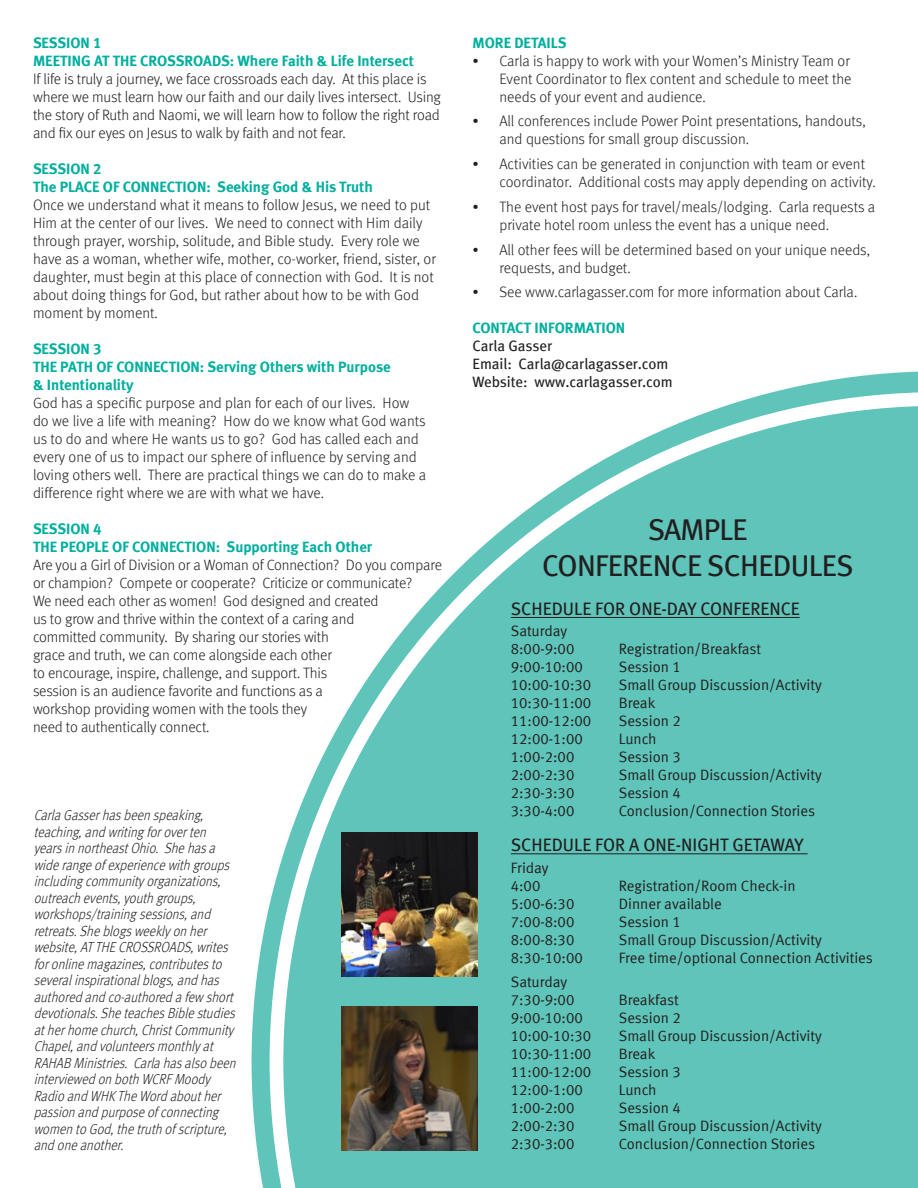
<style>
.page{position:relative;width:918px;height:1188px;background:#fff}
.page>*{position:absolute;margin:0;border:0;box-sizing:border-box;transform-origin:0 0}
.t1{font:30px/36px "Meta Book LF";letter-spacing:-.02em;color:#231f20;text-align:center}
.t2{font:18px "Meta Book LF";color:#231f20}
.t3{font:15px/18px "Meta Light LF";letter-spacing:-.005em;color:#231f20}
.t4{font:15px/18px "Meta Normal LF";color:#231f20}
.t5{font:15px/18px "Meta Bold LF";color:#00af9e}
.t6{font:15px/18px "Meta Book LF";letter-spacing:-.005em;color:#231f20}
.t7{font:italic 14.55px/16.5px "Meta Light LF";color:#231f20;scale:.9 1}
</style>
<div class="page">
<svg style="left:251px;top:371px;width:667px;height:817px"></svg>
<svg style="left:270px;top:392px;width:648px;height:796px"></svg>
<hr style="left:511px;top:617px;width:289px;height:1px;background:#231f20">
<hr style="left:511px;top:854px;width:297px;height:1px;background:#231f20">
<img style="left:341px;top:1006px;width:137px;height:144px">
<img style="left:341px;top:833px;width:137px;height:144px">
<p class="t5" style="left:33px;top:34px;width:383px">SESSION 1<br>MEETING AT THE CROSSROADS: Where Faith &amp; Life Intersect</p>
<p class="t3" style="left:33px;top:70px;width:410px">If life is truly a journey, we face crossroads each day. At this place is where we must learn how our faith and our daily lives intersect. Using the story of Ruth and Naomi, we will learn how to follow the right road and fix our eyes on Jesus to walk by faith and not fear.</p>
<p class="t5" style="left:33px;top:160px;width:341px">SESSION 2<br>The PLACE OF CONNECTION: Seeking God &amp; His Truth</p>
<p class="t3" style="left:33px;top:196px;width:404px">Once we understand what it means to follow Jesus, we need to put Him at the center of our lives. We need to connect with Him daily through prayer, worship, solitude, and Bible study. Every role we have as a woman, whether wife, mother, co-worker, friend, sister, or daughter, must begin at this place of connection with God. It is not about doing things for God, but rather about how to be with God moment by moment.</p>
<p class="t5" style="left:33px;top:340px;width:359px">SESSION 3<br>THE PATH OF CONNECTION: Serving Others with Purpose &amp; Intentionality</p>
<p class="t3" style="left:33px;top:394px;width:395px">God has a specific purpose and plan for each of our lives. How do we live a life with meaning? How do we know what God wants us to do and where He wants us to go? God has called each and every one of us to impact our sphere of influence by serving and loving others well. There are practical things we can do to make a difference right where we are with what we have.</p>
<p class="t5" style="left:33px;top:520px;width:341px">SESSION 4<br>THE PEOPLE OF CONNECTION: Supporting Each Other</p>
<p class="t3" style="left:33px;top:556px;width:410px">Are you a Girl of Division or a Woman of Connection? Do you compare or champion? Compete or cooperate? Criticize or communicate?<br>We need each other as women! God designed and created<br>us to grow and thrive within the context of a caring and<br>committed community. By sharing our stories with<br>grace and truth, we can come alongside each other<br>to encourage, inspire, challenge, and support. This<br>session is an audience favorite and functions as a<br>workshop providing women with the tools they<br>need to authentically connect.</p>
<p class="t7" style="left:34px;top:807px;width:230px">Carla Gasser has been speaking, teaching,and writingforoverten yearsinnortheastOhio. Shehasa widerangeof experiencewithgroups including community organizations, outreachevents,youthgroups, workshops/training sessions, and retreats. She blogs weekly on her website, AT THE CROSSROADS, writes for online magazines, contributes to several inspirational blogs, and has authored and co-authored a few short devotionals. She teaches Bible studies atherhomechurch,ChristCommunity Chapel, and volunteers monthly at RAHAB Ministries. Carla has also been interviewed on both WCRF Moody Radio and WHK The Word about her passionand purposeof connecting womentoGod,thetruthof scripture, and oneanother.</p>
<p class="t5" style="left:472px;top:34px;width:96px">MORE DETAILS</p>
<p class="t3" style="left:500px;top:52px;width:354px;text-align:justify;text-indent:-27px">• Carla is happy to work with your Women’s Ministry Team or Event Coordinator to flex content and schedule to meet the needs of your event and audience.</p>
<p class="t3" style="left:500px;top:112px;width:368px;text-indent:-27px">• All conferences include Power Point presentations, handouts, and questions for small group discussion.</p>
<p class="t3" style="left:500px;top:155px;width:378px;text-indent:-27px">• Activities can be generated in conjunction with team or event coordinator. Additional costs may apply depending on activity.</p>
<p class="t3" style="left:500px;top:198px;width:377px;text-indent:-27px">• The event host pays for travel/meals/lodging. Carla requests a private hotel room unless the event has a unique need.</p>
<p class="t3" style="left:500px;top:241px;width:372px;text-indent:-27px">• All other fees will be determined based on your unique needs, requests, and budget.</p>
<p class="t3" style="left:472px;top:283px;width:386px">• See www.carlagasser.com for more information about Carla.</p>
<p class="t5" style="left:472px;top:319px;width:154px">CONTACT INFORMATION</p>
<p class="t6" style="left:472px;top:337px;width:202px">Carla Gasser<br>Email: Carla@carlagasser.com<br>Website: www.carlagasser.com</p>
<h1 class="t1" style="left:542px;top:511px;width:313px">SAMPLE<br>CONFERENCE SCHEDULES</h1>
<p class="t2" style="left:511px;top:598px;width:291px">SCHEDULE FOR ONE-DAY CONFERENCE</p>
<p class="t4" style="left:511px;top:622px;width:65px">Saturday<br>8:00-9:00</p>
<p class="t4" style="left:619px;top:640px;width:144px">Registration/Breakfast</p>
<p class="t4" style="left:511px;top:658px;width:73px">9:00-10:00</p>
<p class="t4" style="left:619px;top:658px;width:63px">Session 1</p>
<p class="t4" style="left:511px;top:676px;width:82px">10:00-10:30</p>
<p class="t4" style="left:619px;top:676px;width:205px">Small Group Discussion/Activity</p>
<p class="t4" style="left:511px;top:694px;width:82px">10:30-11:00</p>
<p class="t4" style="left:619px;top:694px;width:38px">Break</p>
<p class="t4" style="left:511px;top:712px;width:82px">11:00-12:00</p>
<p class="t4" style="left:619px;top:712px;width:63px">Session 2</p>
<p class="t4" style="left:511px;top:730px;width:73px">12:00-1:00</p>
<p class="t4" style="left:619px;top:730px;width:39px">Lunch</p>
<p class="t4" style="left:511px;top:748px;width:65px">1:00-2:00</p>
<p class="t4" style="left:619px;top:748px;width:63px">Session 3</p>
<p class="t4" style="left:511px;top:766px;width:65px">2:00-2:30</p>
<p class="t4" style="left:619px;top:766px;width:205px">Small Group Discussion/Activity</p>
<p class="t4" style="left:511px;top:784px;width:65px">2:30-3:30</p>
<p class="t4" style="left:619px;top:784px;width:63px">Session 4</p>
<p class="t4" style="left:511px;top:802px;width:65px">3:30-4:00</p>
<p class="t4" style="left:619px;top:802px;width:198px">Conclusion/Connection Stories</p>
<p class="t2" style="left:511px;top:835px;width:294px">SCHEDULE FOR A ONE-NIGHT GETAWAY</p>
<p class="t4" style="left:511px;top:858px;width:39px">Friday<br>4:00</p>
<p class="t4" style="left:619px;top:876px;width:178px">Registration/Room Check-in</p>
<p class="t4" style="left:511px;top:894px;width:65px">5:00-6:30</p>
<p class="t4" style="left:619px;top:894px;width:104px">Dinner available</p>
<p class="t4" style="left:511px;top:912px;width:65px">7:00-8:00</p>
<p class="t4" style="left:619px;top:912px;width:63px">Session 1</p>
<p class="t4" style="left:511px;top:930px;width:65px">8:00-8:30</p>
<p class="t4" style="left:619px;top:930px;width:205px">Small Group Discussion/Activity</p>
<p class="t4" style="left:511px;top:948px;width:73px">8:30-10:00</p>
<p class="t4" style="left:619px;top:948px;width:256px">Free time/optional Connection Activities</p>
<p class="t4" style="left:511px;top:973px;width:65px">Saturday<br>7:30-9:00</p>
<p class="t4" style="left:619px;top:991px;width:61px">Breakfast</p>
<p class="t4" style="left:511px;top:1009px;width:73px">9:00-10:00</p>
<p class="t4" style="left:619px;top:1009px;width:63px">Session 2</p>
<p class="t4" style="left:511px;top:1027px;width:82px">10:00-10:30</p>
<p class="t4" style="left:619px;top:1027px;width:205px">Small Group Discussion/Activity</p>
<p class="t4" style="left:511px;top:1045px;width:82px">10:30-11:00</p>
<p class="t4" style="left:619px;top:1045px;width:38px">Break</p>
<p class="t4" style="left:511px;top:1063px;width:82px">11:00-12:00</p>
<p class="t4" style="left:619px;top:1063px;width:63px">Session 3</p>
<p class="t4" style="left:511px;top:1081px;width:73px">12:00-1:00</p>
<p class="t4" style="left:619px;top:1081px;width:39px">Lunch</p>
<p class="t4" style="left:511px;top:1099px;width:65px">1:00-2:00</p>
<p class="t4" style="left:619px;top:1099px;width:63px">Session 4</p>
<p class="t4" style="left:511px;top:1117px;width:65px">2:00-2:30</p>
<p class="t4" style="left:619px;top:1117px;width:205px">Small Group Discussion/Activity</p>
<p class="t4" style="left:511px;top:1135px;width:65px">2:30-3:00</p>
<p class="t4" style="left:619px;top:1135px;width:198px">Conclusion/Connection Stories</p>
</div>
